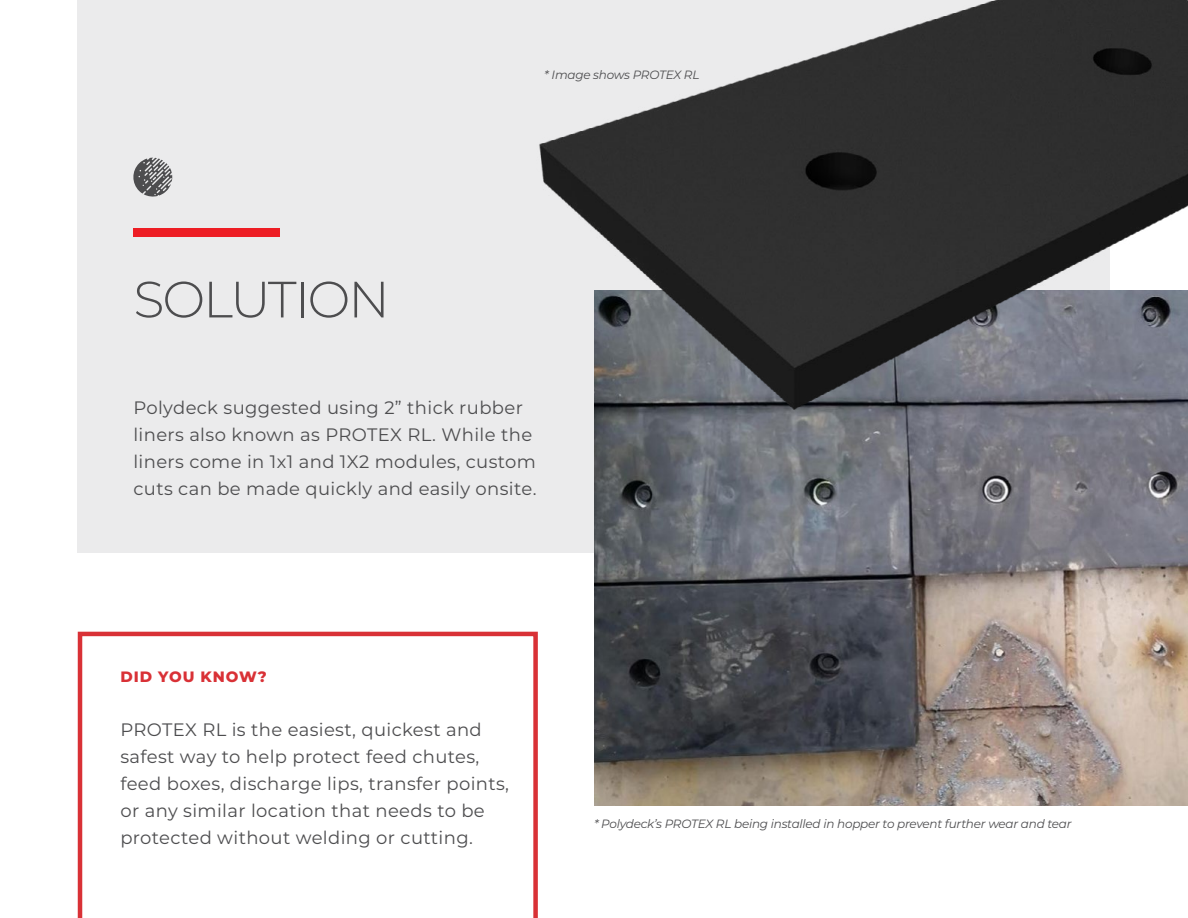
<style>
.page{position:relative;width:1188px;height:918px;background:#fff}
.page>*{position:absolute;margin:0;border:0;box-sizing:border-box;transform-origin:0 0}
.t1{font:300 51px "Montserrat";letter-spacing:-.04em;color:#4d4d4f}
.t2{font:18px/27px "Montserrat";letter-spacing:.02em;color:#4d4d4f}
.t3{font:800 15px "Montserrat";letter-spacing:.06em;color:#d93136}
.t4{font:italic 12px "Montserrat";letter-spacing:-.02em;color:#4d4d4f}
</style>
<div class="page">
<div style="left:78px;top:0;width:1032px;height:553px;background:#ebebec"></div>
<div style="left:133px;top:228px;width:147px;height:9px;background:#ed1d24"></div>
<svg style="left:133px;top:158px;width:39px;height:39px"></svg>
<img style="left:594px;top:416px;width:594px;height:390px">
<img style="left:539px;top:0;width:649px;height:416px">
<svg style="left:78px;top:632px;width:460px;height:286px"></svg>
<p class="t4" style="left:544px;top:67px;width:157px">* Image shows PROTEX RL</p>
<h1 class="t1" style="left:133px;top:265px;width:258px">SOLUTION</h1>
<p class="t2" style="left:133px;top:393px;width:405px">Polydeck suggested using 2” thick rubber liners also known as PROTEX RL. While the liners come in 1x1 and 1X2 modules, custom cuts can be made quickly and easily onsite.</p>
<p class="t3" style="left:120px;top:666px;width:148px">DID YOU KNOW?</p>
<p class="t2" style="left:120px;top:716px;width:390px">PROTEX RL is the easiest, quickest and safest way to help protect feed chutes, feed boxes, discharge lips, transfer points, or any similar location that needs to be protected without welding or cutting.</p>
<p class="t4" style="left:594px;top:816px;width:479px">* Polydeck’s PROTEX RL being installed in hopper to prevent further wear and tear</p>
</div>
